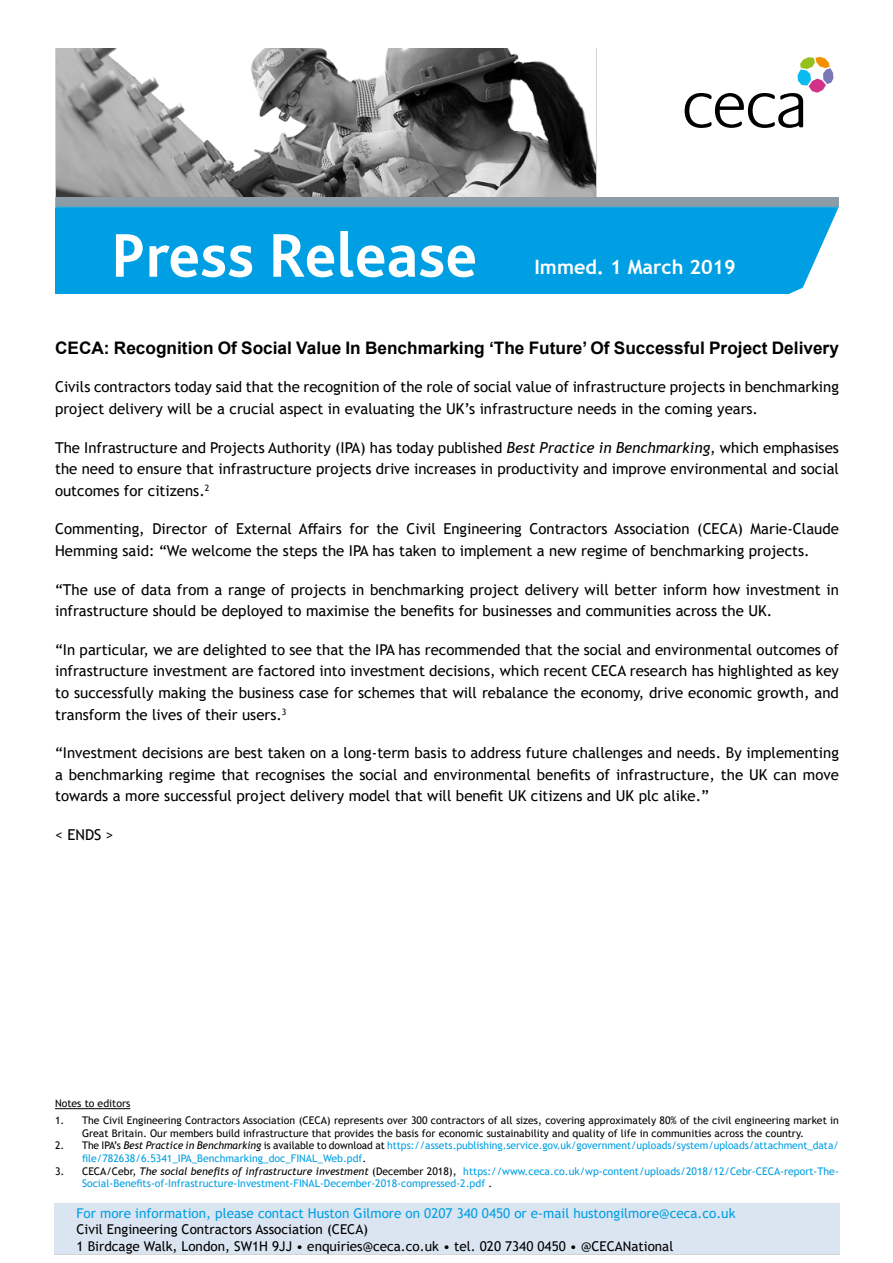
<style>
.page{position:relative;width:893px;height:1263px;background:#fff}
.page>*{position:absolute;margin:0;border:0;box-sizing:border-box;transform-origin:0 0}
.t1{font:700 64.5px "Bliss";color:#fff}
.t2{font:700 19.8px "Trebuchet MS";color:#fff}
.t3{font:700 17.25px "Arial";color:#000}
.t4{font:15px/21.6px "Trebuchet MS";color:#000}
.t5{font:13.5px/16.5px "Trebuchet MS";color:#000}
.t6{font:13.5px "Trebuchet MS";color:#009fe3}
.t7{font:10.5px/12.6px "Trebuchet MS";color:#009fe3}
.t8{font:10.5px/12.6px "Trebuchet MS";color:#000}
.s1{font-style:italic}
.s2{color:#000}
.s3{font-style:italic;color:#000}
</style>
<div class="page">
<img style="left:56px;top:49px;width:541px;height:149px">
<img style="left:55px;top:198px;width:703px;height:10px">
<hr style="left:55px;top:1108px;width:75px;height:1px;background:#000">
<div style="left:54px;top:208px;width:805px;height:86px;background:#009fe3"></div>
<svg style="left:758px;top:197px;width:101px;height:97px"></svg>
<div style="left:54px;top:1203px;width:785px;height:52px;background:#dbe5f1"></div>
<div style="left:8px;top:40px;width:47px;height:303px;background:#fff"></div>
<svg style="left:685px;top:57px;width:148px;height:71px"></svg>
<h1 class="t1" style="left:111px;top:215px;width:368px">Press Release</h1>
<h2 class="t2" style="left:534px;top:255px;width:203px">Immed. 1 March 2019</h2>
<p class="t3" style="left:55px;top:336px;width:785px">CECA: Recognition Of Social Value In Benchmarking ‘The Future’ Of Successful Project Delivery</p>
<p class="t4" style="left:55px;top:376px;width:785px">Civils contractors today said that the recognition of the role of social value of infrastructure projects in benchmarking project delivery will be a crucial aspect in evaluating the UK’s infrastructure needs in the coming years.</p>
<p class="t4" style="left:55px;top:436px;width:785px;text-align:justify">The Infrastructure and Projects Authority (IPA) has today published <span class="s1">Best Practice in Benchmarking</span>, which emphasises the need to ensure that infrastructure projects drive increases in productivity and improve environmental and social outcomes for citizens.<sup>2</sup></p>
<p class="t4" style="left:55px;top:518px;width:785px">Commenting, Director of External Affairs for the Civil Engineering Contractors Association (CECA) Marie-Claude<br>Hemming said: “We welcome the steps the IPA has taken to implement a new regime of benchmarking projects.</p>
<p class="t4" style="left:55px;top:578px;width:785px">“The use of data from a range of projects in benchmarking project delivery will better inform how investment in infrastructure should be deployed to maximise the benefits for businesses and communities across the UK.</p>
<p class="t4" style="left:55px;top:639px;width:785px;text-align:justify">“In particular, we are delighted to see that the IPA has recommended that the social and environmental outcomes of infrastructure investment are factored into investment decisions, which recent CECA research has highlighted as key to successfully making the business case for schemes that will rebalance the economy, drive economic growth, and transform the lives of their users.<sup>3</sup></p>
<p class="t4" style="left:55px;top:742px;width:785px;text-align:justify">“Investment decisions are best taken on a long-term basis to address future challenges and needs. By implementing a benchmarking regime that recognises the social and environmental benefits of infrastructure, the UK can move towards a more successful project delivery model that will benefit UK citizens and UK plc alike.”</p>
<p class="t4" style="left:55px;top:824px;width:60px">&lt; ENDS &gt;</p>
<p class="t8" style="left:55px;top:1097px;width:77px">Notes to editors</p>
<p class="t8" style="left:82px;top:1114px;width:758px;text-indent:-27px">1. The Civil Engineering Contractors Association (CECA) represents over 300 contractors of all sizes, covering approximately 80% of the civil engineering market in<br>Great Britain. Our members build infrastructure that provides the basis for economic sustainability and quality of life in communities across the country.</p>
<p class="t7" style="left:82px;top:1139px;width:758px;text-indent:-27px"><span class="s2">2. The IPA’s</span> <span class="s3">Best Practice in Benchmarking</span> <span class="s2">is available to download at</span> https://assets.publishing.service.gov.uk/government/uploads/system/uploads/attachment_data/ file/782638/6.5341_IPA_Benchmarking_doc_FINAL_Web.pdf<span class="s2">.</span></p>
<p class="t7" style="left:82px;top:1164px;width:758px;text-indent:-27px"><span class="s2">3. CECA/Cebr,</span> <span class="s3">The social benefits of infrastructure investment</span> <span class="s2">(December 2018),</span> https://www.ceca.co.uk/wp-content/uploads/2018/12/Cebr-CECA-report-The-<br>Social-Benefits-of-Infrastructure-Investment-FINAL-December-2018-compressed-2.pdf <span class="s2">.</span></p>
<p class="t6" style="left:77px;top:1204px;width:660px">For more information, please contact Huston Gilmore on 0207 340 0450 or e-mail hustongilmore@ceca.co.uk</p>
<p class="t5" style="left:77px;top:1221px;width:598px">Civil Engineering Contractors Association (CECA)<br>1 Birdcage Walk, London, SW1H 9JJ • enquiries@ceca.co.uk • tel. 020 7340 0450 • @CECANational</p>
</div>
